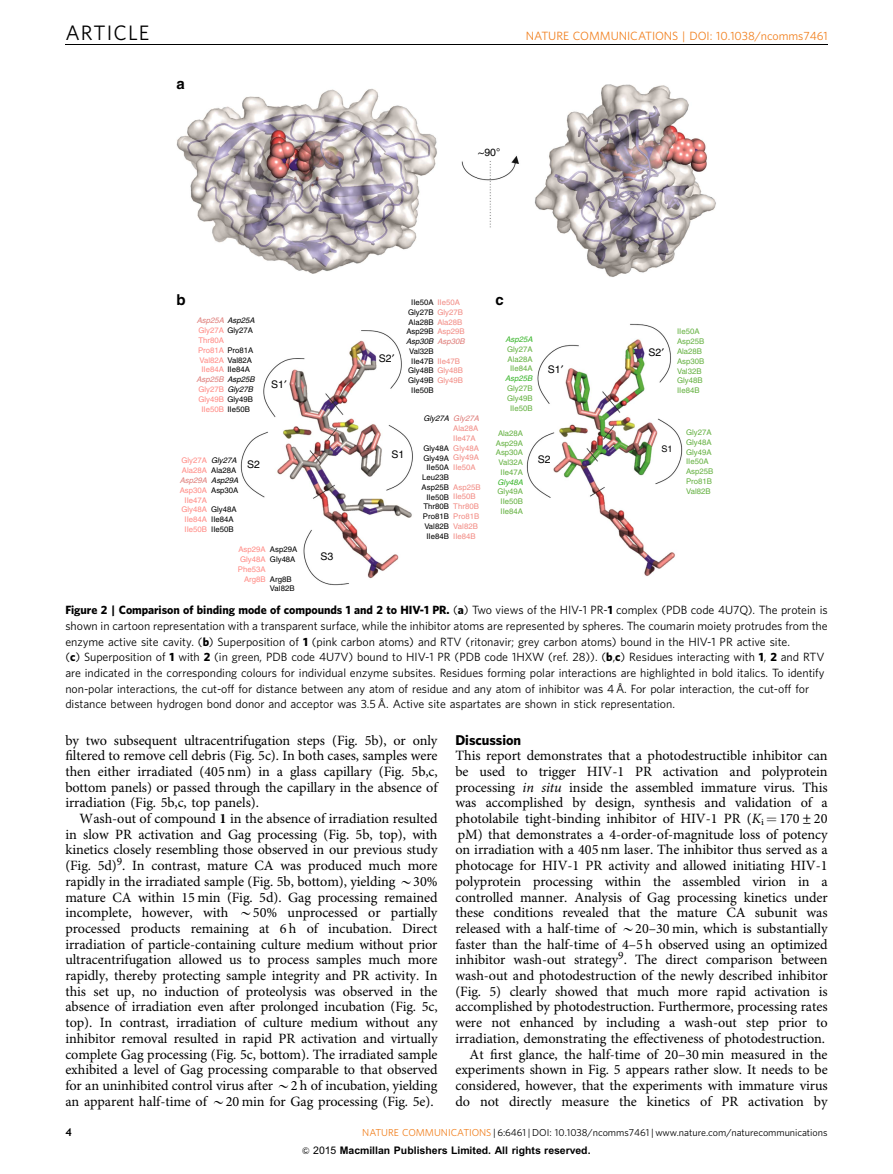
<style>
.page{position:relative;width:893px;height:1174px;background:#fff}
.page>*{position:absolute;margin:0;border:0;box-sizing:border-box;transform-origin:0 0}
.t1{font:20.85px "Adv O Tea 1 a 7398";letter-spacing:.055em;color:#000}
.t2{font:700 15px "Helvetica";color:#000}
.t3{font:14.25px/15.8px "Adv OT1 ef 757 c 0";color:#000;text-align:justify}
.t4{font:14.25px "Adv O Tcb 88 df 00";color:#000}
.t5{font:12px/15.8px "Adv O Tea 1 a 7398";color:#000}
.t6{font:12px "Adv O Tcb 88 df 00";color:#000}
.t7{font:12px "Adv O Tea 1 a 7398";color:#f1801f}
.t8{font:10.8px "Adv T Tda 6 f 6 cb 8.B";color:#000}
.t9{font:10.5px "Adv PAD35";color:#000}
.t10{font:10.5px "Helvetica";color:#000}
.t11{font:10.05px "Adv O Tea 1 a 7398";color:#000}
.t12{font:9.15px "Helvetica";color:#000}
.t13{font:7.8px/9.8px "Helvetica";color:#63b03f;text-align:center}
.t14{font:7.8px/9.8px "Helvetica";color:#000}
.t15{font:7.8px/9.9px "Helvetica";color:#ff8a84;text-align:right}
.t16{font:7.8px/9.8px "Helvetica";color:#f28b84}
.t17{font:italic 7.8px "Helvetica";color:#de7b77}
.t18{font:italic 7.8px "Helvetica";color:#000}
.t19{font:italic 7.8px "Helvetica";color:#36b428}
.s1{color:#000}
.s2{font-style:italic;color:#000}
.s3{font-family:"Adv O Tea 1 a 7398"}
.s4{font-family:"Adv O Tcb 88 df 00"}
.s5{font-family:"Adv O Tb 65 e 897 d.B"}
.s6{font-family:"Adv Els ent 7"}
.s7{font-family:"Adv OT7 d 6 df 7 ab.I"}
.s8{font-family:"Adv P4 C4 E74"}
.s9{color:#f1801f}
.s10{font-family:"Adv TA42"}
.s11{font-family:"Adv PAD33"}
</style>
<div class="page">
<img style="left:241px;top:330px;width:172px;height:256px">
<img style="left:527px;top:324px;width:155px;height:252px">
<img style="left:177px;top:84px;width:539px;height:193px">
<hr style="left:65px;top:44px;width:763px;height:1px;background:#000">
<h1 class="t1" style="left:65px;top:25px;width:85px">ARTICLE</h1>
<p class="t7" style="left:526px;top:32px;width:303px">NATURE COMMUNICATIONS | DOI: 10.1038/ncomms7461</p>
<p class="t2" style="left:177px;top:78px;width:10px">a</p>
<p class="t10" style="left:478px;top:148px;width:24px">~90°</p>
<p class="t2" style="left:177px;top:294px;width:11px">b</p>
<p class="t2" style="left:495px;top:294px;width:10px">c</p>
<p class="t16" style="left:437px;top:298px;width:24px">IIe50A</p>
<p class="t14" style="left:406px;top:298px;width:29px;text-align:justify;text-indent:5px">IIe50A Gly27B Ala28B Asp29B</p>
<p class="t14" style="left:408px;top:347px;width:27px;text-align:center">Val32B<br>IIe47B<br>Gly48B<br>Gly49B<br>IIe50B</p>
<p class="t16" style="left:437px;top:308px;width:29px">Gly27B<br>Ala28B<br>Asp29B</p>
<p class="t16" style="left:437px;top:357px;width:27px">IIe47B<br>Gly48B</p>
<p class="t17" style="left:197px;top:318px;width:59px">Asp25A <span class="s1">Asp25A</span></p>
<p class="t15" style="left:198px;top:326px;width:56px">Gly27A <span class="s1">Gly27A</span></p>
<p class="t19" style="left:505px;top:336px;width:29px">Asp25A</p>
<p class="t15" style="left:198px;top:336px;width:27px">Thr80A</p>
<p class="t18" style="left:406px;top:338px;width:29px">Asp30B</p>
<p class="t17" style="left:437px;top:338px;width:29px">Asp30B</p>
<p class="t13" style="left:507px;top:345px;width:27px">Gly27A</p>
<p class="t15" style="left:198px;top:346px;width:57px;text-align:left">Pro81A <span class="s1">Pro81A<br></span>Val82A <span class="s1">Val82A<br></span>IIe84A <span class="s1">IIe84A</span></p>
<p class="t15" style="left:198px;top:385px;width:56px;text-align:center">Gly27B <span class="s2">Gly27B<br></span>Gly49B <span class="s1">Gly49B<br></span>IIe50B <span class="s1">IIe50B</span></p>
<p class="t10" style="left:379px;top:354px;width:14px">S2</p>
<p class="t13" style="left:508px;top:355px;width:27px">Ala28A<br>IIe84A</p>
<p class="t13" style="left:507px;top:384px;width:27px">Gly27B<br>Gly49B<br>IIe50B</p>
<p class="t13" style="left:496px;top:429px;width:29px;text-align:right">Ala28A<br>Asp29A<br>Asp30A<br>Val32A<br>IIe47A</p>
<p class="t13" style="left:498px;top:487px;width:27px">Gly49A<br>IIe50B<br>IIe84A</p>
<p class="t10" style="left:548px;top:366px;width:14px">S1</p>
<p class="t19" style="left:505px;top:376px;width:29px">Asp25B</p>
<p class="t18" style="left:227px;top:376px;width:29px">Asp25B</p>
<p class="t17" style="left:196px;top:376px;width:29px">Asp25B</p>
<p class="t16" style="left:437px;top:376px;width:27px">Gly49B</p>
<p class="t10" style="left:271px;top:381px;width:14px">S1</p>
<p class="t18" style="left:423px;top:416px;width:27px">Gly27A</p>
<p class="t17" style="left:453px;top:416px;width:27px">Gly27A</p>
<p class="t16" style="left:453px;top:424px;width:27px">Ala28A<br>IIe47A<br>Gly48A<br>Gly49A<br>IIe50A</p>
<p class="t16" style="left:453px;top:482px;width:29px">Asp25B<br>IIe50B<br>Thr80B<br>Pro81B<br>Val82B<br>IIe84B</p>
<p class="t14" style="left:422px;top:444px;width:29px;text-align:right">Gly48A<br>Gly49A<br>IIe50A<br>Leu23B<br>Asp25B<br>IIe50B<br>Thr80B<br>Pro81B<br>Val82B<br>IIe84B</p>
<p class="t10" style="left:391px;top:451px;width:14px">S1</p>
<p class="t10" style="left:538px;top:455px;width:14px">S2</p>
<p class="t18" style="left:211px;top:457px;width:27px">Gly27A</p>
<p class="t18" style="left:211px;top:477px;width:29px">Asp29A</p>
<p class="t15" style="left:182px;top:456px;width:27px">Gly27A</p>
<p class="t10" style="left:247px;top:461px;width:14px">S2</p>
<p class="t15" style="left:182px;top:466px;width:27px">Ala28A</p>
<p class="t15" style="left:180px;top:486px;width:29px">Asp30A<br>IIe47A<br>Gly48A<br>IIe84A<br>IIe50B</p>
<p class="t14" style="left:211px;top:466px;width:27px">Ala28A</p>
<p class="t14" style="left:211px;top:486px;width:29px">Asp30A</p>
<p class="t14" style="left:211px;top:505px;width:27px">Gly48A<br>IIe84A<br>IIe50B</p>
<p class="t17" style="left:180px;top:477px;width:29px">Asp29A</p>
<p class="t19" style="left:498px;top:479px;width:27px">Gly48A</p>
<p class="t14" style="left:270px;top:545px;width:29px">Asp29A<br>Gly48A</p>
<p class="t14" style="left:270px;top:575px;width:26px;line-height:9.3px">Arg8B<br>Val82B</p>
<p class="t15" style="left:238px;top:545px;width:29px">Asp29A</p>
<p class="t15" style="left:238px;top:555px;width:29px">Gly48A<br>Phe53A<br>Arg8B</p>
<p class="t10" style="left:321px;top:552px;width:14px">S3</p>
<p class="t13" style="left:677px;top:327px;width:29px;text-align:left">IIe50A<br>Asp25B<br>Ala28B<br>Asp30B<br>Val32B<br>Gly48B<br>IIe84B</p>
<p class="t13" style="left:686px;top:428px;width:29px;text-align:left">Gly27A<br>Gly48A<br>Gly49A<br>IIe50A<br>Asp25B<br>Pro81B<br>Val82B</p>
<p class="t10" style="left:648px;top:348px;width:14px">S2</p>
<p class="t12" style="left:661px;top:446px;width:13px">S1</p>
<p class="t6" style="left:65px;top:605px;width:764px">Figure 2 | Comparison of binding mode of compounds 1 and 2 to HIV-1 PR. <span class="s3">(</span>a<span class="s3">) Two views of the HIV-1 PR-</span>1 <span class="s3">complex (PDB code 4U7Q). The protein is</span></p>
<p class="t5" style="left:65px;top:619px;width:764px">shown in cartoon representation with a transparent surface, while the inhibitor atoms are represented by spheres. The coumarin moiety protrudes from the enzyme active site cavity. (<span class="s4">b</span>) Superposition of <span class="s4">1</span> (pink carbon atoms) and RTV (ritonavir; grey carbon atoms) bound in the HIV-1 PR active site.<br>(<span class="s4">c</span>) Superposition of <span class="s4">1</span> with <span class="s4">2</span> (in green, PDB code 4U7V) bound to HIV-1 PR (PDB code 1HXW (ref. 28)). (<span class="s4">b</span>,<span class="s4">c</span>) Residues interacting with <span class="s4">1</span>, <span class="s4">2</span> and RTV are indicated in the corresponding colours for individual enzyme subsites. Residues forming polar interactions are highlighted in bold italics. To identify non-polar interactions, the cut-off for distance between any atom of residue and any atom of inhibitor was 4 Å. For polar interaction, the cut-off for distance between hydrogen bond donor and acceptor was 3.5 Å. Active site aspartates are shown in stick representation.</p>
<p class="t3" style="left:65px;top:733px;width:374px">by two subsequent ultracentrifugation steps (Fig. 5b), or only filtered to remove cell debris (Fig. 5c). In both cases, samples were then either irradiated (405 nm) in a glass capillary (Fig. 5b,c, bottom panels) or passed through the capillary in the absence of irradiation (Fig. 5b,c, top panels).</p>
<p class="t3" style="left:65px;top:812px;width:374px;text-indent:14px">Wash-out of compound <span class="s5">1</span> in the absence of irradiation resulted in slow PR activation and Gag processing (Fig. 5b, top), with kinetics closely resembling those observed in our previous study (Fig. 5d)<sup>9</sup>. In contrast, mature CA was produced much more rapidly in the irradiated sample (Fig. 5b, bottom), yielding <span class="s6">B</span>30% mature CA within 15 min (Fig. 5d). Gag processing remained incomplete, however, with <span class="s6">B</span>50% unprocessed or partially processed products remaining at 6 h of incubation. Direct irradiation of particle-containing culture medium without prior ultracentrifugation allowed us to process samples much more rapidly, thereby protecting sample integrity and PR activity. In this set up, no induction of proteolysis was observed in the absence of irradiation even after prolonged incubation (Fig. 5c, top). In contrast, irradiation of culture medium without any inhibitor removal resulted in rapid PR activation and virtually complete Gag processing (Fig. 5c, bottom). The irradiated sample exhibited a level of Gag processing comparable to that observed for an uninhibited control virus after <span class="s6">B</span>2 h of incubation, yielding an apparent half-time of <span class="s6">B</span>20 min for Gag processing (Fig. 5e).</p>
<p class="t4" style="left:455px;top:734px;width:67px">Discussion</p>
<p class="t3" style="left:455px;top:749px;width:374px;text-align:right">This report demonstrates that a photodestructible inhibitor can be used to trigger HIV-1 PR activation and polyprotein processing <span class="s7">in situ</span> inside the assembled immature virus. This was accomplished by design, synthesis and validation of a photolabile tight-binding inhibitor of HIV-1 PR (<span class="s7">K</span><sub>i</sub> <span class="s8">¼</span> 170 20 pM) that demonstrates a 4-order-of-magnitude loss of potency on irradiation with a 405 nm laser. The inhibitor thus served as a photocage for HIV-1 PR activity and allowed initiating HIV-1 polyprotein processing within the assembled virion in a controlled manner. Analysis of Gag processing kinetics under these conditions revealed that the mature CA subunit was released with a half-time of <span class="s6">B</span>20–30 min, which is substantially faster than the half-time of 4–5 h observed using an optimized inhibitor wash-out strategy<sup>9</sup>. The direct comparison between wash-out and photodestruction of the newly described inhibitor (Fig. 5) clearly showed that much more rapid activation is accomplished by photodestruction. Furthermore, processing rates were not enhanced by including a wash-out step prior to irradiation, demonstrating the effectiveness of photodestruction.<br>At first glance, the half-time of 20–30 min measured in the experiments shown in Fig. 5 appears rather slow. It needs to be considered, however, that the experiments with immature virus do not directly measure the kinetics of PR activation by</p>
<p class="t8" style="left:65px;top:1128px;width:8px">4</p>
<p class="t11" style="left:362px;top:1128px;width:467px"><span class="s9">NATURE COMMUNICATIONS</span> | 6:6461 | DOI: 10.1038/ncomms7461 | www.nature.com/naturecommunications</p>
<p class="t9" style="left:302px;top:1146px;width:290px"><span class="s10">&amp;</span> <span class="s11">2015</span> Macmillan Publishers Limited. All rights reserved.</p>
</div>
